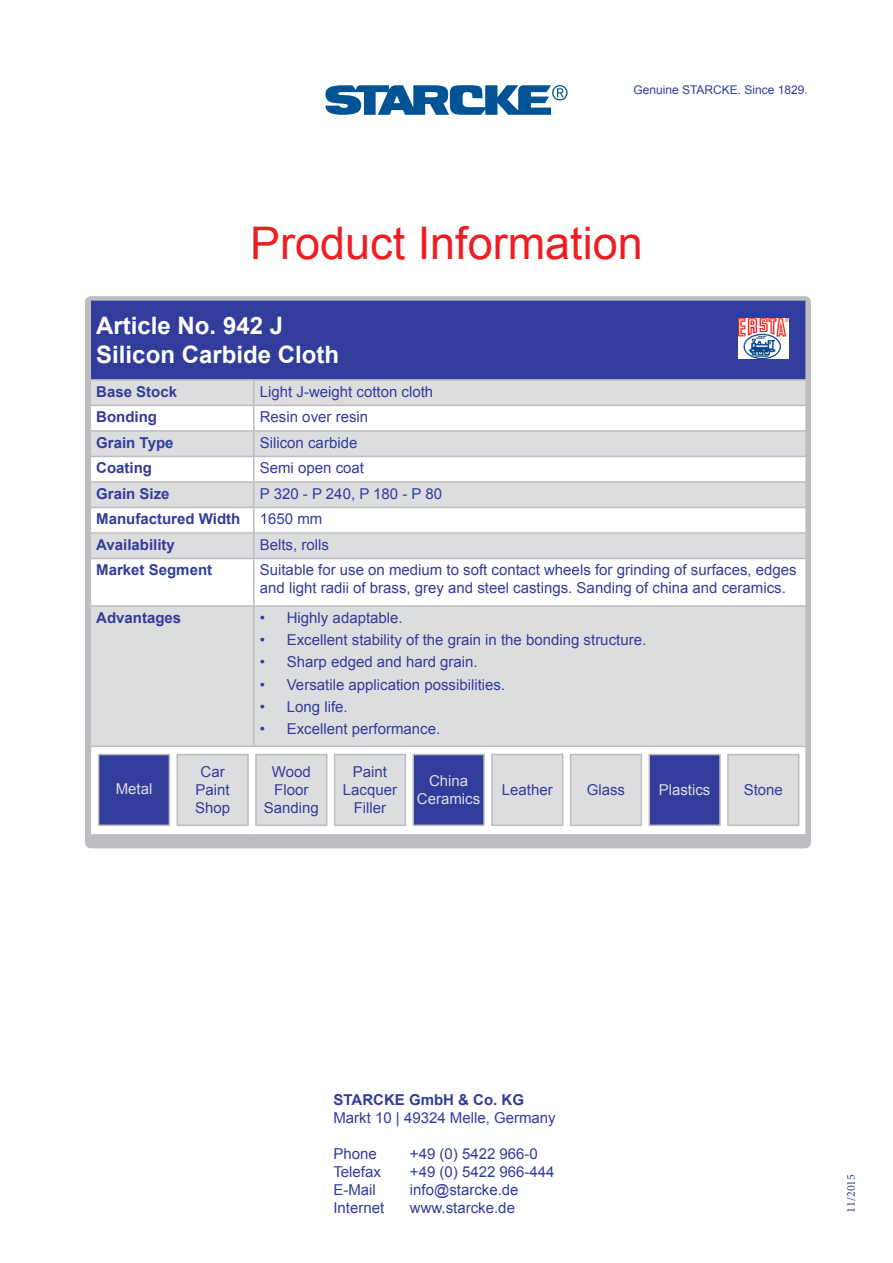
<style>
.page{position:relative;width:893px;height:1263px;background:#fff}
.page>*{position:absolute;margin:0;border:0;box-sizing:border-box;transform-origin:0 0}
.t1{font:45px "Arial";color:#ee1d23}
.t2{font:700 24px/28.8px "Arial";color:#fff}
.t3{font:15px/18px "Arial";color:#323c9b;text-align:center}
.t4{font:700 15px "Arial";color:#323c9b}
.t5{font:15px/18px "Arial";color:#dcdddf;text-align:center}
.t6{font:12px "Arial";color:#323c9b}
.t7{font:12px "Minion Pro";color:#323c9b}
</style>
<div class="page">
<svg style="left:325px;top:85px;width:243px;height:30px"></svg>
<div style="left:90px;top:300px;width:716px;height:80px;background:#323c9b"></div>
<div style="left:91px;top:381px;width:714px;height:364px;background:#dcdddf"></div>
<svg style="left:91px;top:406px;width:714px;height:199px"></svg>
<div style="left:90px;top:835px;width:716px;height:8px;background:#bcbdc0"></div>
<hr style="left:90px;top:301px;width:1px;height:78px;background:#bcbdc0">
<hr style="left:90px;top:299px;width:164px;height:2px;background:#bcbdc0">
<hr style="left:254px;top:299px;width:553px;height:2px;background:#bcbdc0">
<hr style="left:805px;top:301px;width:2px;height:78px;background:#bcbdc0">
<hr style="left:90px;top:379px;width:164px;height:2px;background:#bcbdc0">
<hr style="left:253px;top:381px;width:2px;height:24px;background:#bcbdc0">
<hr style="left:254px;top:379px;width:553px;height:2px;background:#bcbdc0">
<hr style="left:805px;top:381px;width:2px;height:24px;background:#bcbdc0">
<svg style="left:90px;top:381px;width:1px;height:177px"></svg>
<hr style="left:90px;top:559px;width:1px;height:46px;background:#bcbdc0">
<hr style="left:90px;top:405px;width:164px;height:1px;background:#bcbdc0">
<hr style="left:90px;top:430px;width:164px;height:2px;background:#bcbdc0">
<hr style="left:90px;top:456px;width:164px;height:1px;background:#bcbdc0">
<hr style="left:90px;top:481px;width:164px;height:2px;background:#bcbdc0">
<hr style="left:90px;top:507px;width:164px;height:1px;background:#bcbdc0">
<hr style="left:90px;top:532px;width:164px;height:2px;background:#bcbdc0">
<hr style="left:90px;top:558px;width:164px;height:1px;background:#bcbdc0">
<hr style="left:253px;top:406px;width:2px;height:24px;background:#bcbdc0">
<hr style="left:253px;top:432px;width:2px;height:24px;background:#bcbdc0">
<hr style="left:253px;top:457px;width:2px;height:24px;background:#bcbdc0">
<hr style="left:253px;top:483px;width:2px;height:24px;background:#bcbdc0">
<hr style="left:253px;top:508px;width:2px;height:24px;background:#bcbdc0">
<hr style="left:253px;top:534px;width:2px;height:24px;background:#bcbdc0">
<hr style="left:253px;top:559px;width:2px;height:46px;background:#bcbdc0">
<hr style="left:254px;top:405px;width:553px;height:1px;background:#bcbdc0">
<hr style="left:805px;top:406px;width:2px;height:24px;background:#bcbdc0">
<hr style="left:805px;top:432px;width:2px;height:24px;background:#bcbdc0">
<hr style="left:805px;top:457px;width:2px;height:24px;background:#bcbdc0">
<hr style="left:805px;top:483px;width:2px;height:24px;background:#bcbdc0">
<hr style="left:805px;top:508px;width:2px;height:24px;background:#bcbdc0">
<hr style="left:805px;top:534px;width:2px;height:24px;background:#bcbdc0">
<hr style="left:805px;top:559px;width:2px;height:46px;background:#bcbdc0">
<hr style="left:254px;top:430px;width:553px;height:2px;background:#bcbdc0">
<hr style="left:254px;top:456px;width:553px;height:1px;background:#bcbdc0">
<hr style="left:254px;top:481px;width:553px;height:2px;background:#bcbdc0">
<hr style="left:254px;top:507px;width:553px;height:1px;background:#bcbdc0">
<hr style="left:254px;top:532px;width:553px;height:2px;background:#bcbdc0">
<hr style="left:254px;top:558px;width:553px;height:1px;background:#bcbdc0">
<hr style="left:90px;top:607px;width:1px;height:138px;background:#bcbdc0">
<hr style="left:90px;top:605px;width:164px;height:2px;background:#bcbdc0">
<hr style="left:253px;top:607px;width:2px;height:138px;background:#bcbdc0">
<hr style="left:254px;top:605px;width:553px;height:2px;background:#bcbdc0">
<hr style="left:805px;top:607px;width:2px;height:138px;background:#bcbdc0">
<hr style="left:90px;top:747px;width:1px;height:87px;background:#bcbdc0">
<hr style="left:90px;top:745px;width:164px;height:2px;background:#bcbdc0">
<hr style="left:254px;top:745px;width:553px;height:2px;background:#bcbdc0">
<hr style="left:805px;top:747px;width:2px;height:87px;background:#bcbdc0">
<hr style="left:90px;top:834px;width:164px;height:2px;background:#bcbdc0">
<hr style="left:254px;top:834px;width:553px;height:2px;background:#bcbdc0">
<hr style="left:90px;top:843px;width:164px;height:1px;background:#bcbdc0">
<hr style="left:254px;top:843px;width:553px;height:1px;background:#bcbdc0">
<div style="left:85px;top:296px;width:726px;height:552px;border:3px solid #bcbdc0;border-radius:4px"></div>
<div style="left:728px;top:754px;width:71px;height:71px;background:#dcdddf"></div>
<div style="left:727px;top:754px;width:72px;height:72px;border:2px solid #bcbdc0"></div>
<div style="left:649px;top:754px;width:71px;height:71px;background:#323c9b"></div>
<div style="left:648px;top:754px;width:73px;height:72px;border:2px solid #bcbdc0"></div>
<div style="left:571px;top:754px;width:70px;height:71px;background:#dcdddf"></div>
<div style="left:570px;top:754px;width:72px;height:72px;border:2px solid #bcbdc0"></div>
<div style="left:492px;top:754px;width:71px;height:71px;background:#dcdddf"></div>
<div style="left:491px;top:754px;width:72px;height:72px;border:2px solid #bcbdc0"></div>
<div style="left:413px;top:754px;width:71px;height:71px;background:#323c9b"></div>
<div style="left:412px;top:754px;width:73px;height:72px;border:2px solid #bcbdc0"></div>
<div style="left:335px;top:754px;width:70px;height:71px;background:#dcdddf"></div>
<div style="left:334px;top:754px;width:72px;height:72px;border:2px solid #bcbdc0"></div>
<div style="left:256px;top:754px;width:71px;height:71px;background:#dcdddf"></div>
<div style="left:255px;top:754px;width:72px;height:72px;border:2px solid #bcbdc0"></div>
<div style="left:177px;top:754px;width:71px;height:71px;background:#dcdddf"></div>
<div style="left:177px;top:754px;width:72px;height:72px;border:2px solid #bcbdc0"></div>
<div style="left:99px;top:754px;width:70px;height:71px;background:#323c9b"></div>
<div style="left:98px;top:754px;width:72px;height:72px;border:2px solid #bcbdc0"></div>
<img style="left:738px;top:319px;width:50px;height:40px">
<p class="t6" style="left:633px;top:82px;width:176px">Genuine Starcke. Since 1829.</p>
<h1 class="t1" style="left:250px;top:214px;width:394px">Product Information</h1>
<h2 class="t2" style="left:96px;top:312px;width:244px">Article No. 942 J<br>Silicon Carbide Cloth</h2>
<p class="t4" style="left:96px;top:381px;width:82px">Base Stock</p>
<p class="t3" style="left:260px;top:383px;width:175px">Light J-weight cotton cloth</p>
<p class="t4" style="left:96px;top:407px;width:62px">Bonding</p>
<p class="t3" style="left:260px;top:408px;width:110px">Resin over resin</p>
<p class="t4" style="left:96px;top:433px;width:79px">Grain Type</p>
<p class="t3" style="left:260px;top:434px;width:99px">Silicon carbide</p>
<p class="t4" style="left:96px;top:458px;width:57px">Coating</p>
<p class="t3" style="left:260px;top:459px;width:106px">Semi open coat</p>
<p class="t4" style="left:96px;top:484px;width:75px">Grain Size</p>
<p class="t3" style="left:260px;top:485px;width:184px">P 320 - P 240, P 180 - P 80</p>
<p class="t4" style="left:96px;top:509px;width:146px">Manufactured Width</p>
<p class="t3" style="left:260px;top:510px;width:64px">1650 mm</p>
<p class="t4" style="left:96px;top:535px;width:80px">Availability</p>
<p class="t3" style="left:260px;top:536px;width:71px">Belts, rolls</p>
<p class="t4" style="left:96px;top:560px;width:117px">Market Segment</p>
<p class="t3" style="left:260px;top:561px;width:538px;text-align:left">Suitable for use on medium to soft contact wheels for grinding of surfaces, edges and light radii of brass, grey and steel castings. Sanding of china and ceramics.</p>
<p class="t4" style="left:96px;top:608px;width:87px">Advantages</p>
<p class="t3" style="left:260px;top:609px;width:144px">• Highly adaptable.</p>
<p class="t3" style="left:260px;top:631px;width:388px">• Excellent stability of the grain in the bonding structure.</p>
<p class="t3" style="left:260px;top:653px;width:219px">• Sharp edged and hard grain.</p>
<p class="t3" style="left:260px;top:675px;width:247px">• Versatile application possibilities.</p>
<p class="t3" style="left:260px;top:698px;width:89px">• Long life.</p>
<p class="t3" style="left:260px;top:720px;width:182px">• Excellent performance.</p>
<p class="t5" style="left:116px;top:780px;width:38px">Metal</p>
<p class="t3" style="left:195px;top:762px;width:37px">Car<br>Paint<br>Shop</p>
<p class="t3" style="left:264px;top:762px;width:57px">Wood<br>Floor<br>Sanding</p>
<p class="t3" style="left:343px;top:762px;width:56px">Paint<br>Lacquer<br>Filler</p>
<p class="t5" style="left:417px;top:772px;width:65px">China<br>Ceramics</p>
<p class="t3" style="left:502px;top:781px;width:53px">Leather</p>
<p class="t3" style="left:587px;top:781px;width:40px">Glass</p>
<p class="t5" style="left:659px;top:781px;width:53px">Plastics</p>
<p class="t3" style="left:744px;top:781px;width:41px">Stone</p>
<p class="t4" style="left:333px;top:1089px;width:192px">STARCKE GmbH &amp; Co. KG</p>
<p class="t3" style="left:333px;top:1108px;width:224px">Markt 10 | 49324 Melle, Germany</p>
<p class="t3" style="left:333px;top:1144px;width:45px">Phone</p>
<p class="t3" style="left:410px;top:1144px;width:129px">+49 (0) 5422 966-0</p>
<p class="t3" style="left:333px;top:1162px;width:49px">Telefax</p>
<p class="t3" style="left:410px;top:1162px;width:146px">+49 (0) 5422 966-444</p>
<p class="t3" style="left:333px;top:1180px;width:44px">E-Mail</p>
<p class="t3" style="left:410px;top:1180px;width:110px">info@starcke.de</p>
<p class="t3" style="left:333px;top:1198px;width:52px">Internet</p>
<p class="t3" style="left:410px;top:1198px;width:107px">www.starcke.de</p>
<p class="t7" style="left:843px;top:1212px;width:40px;rotate:-90deg">11/2015</p>
</div>
